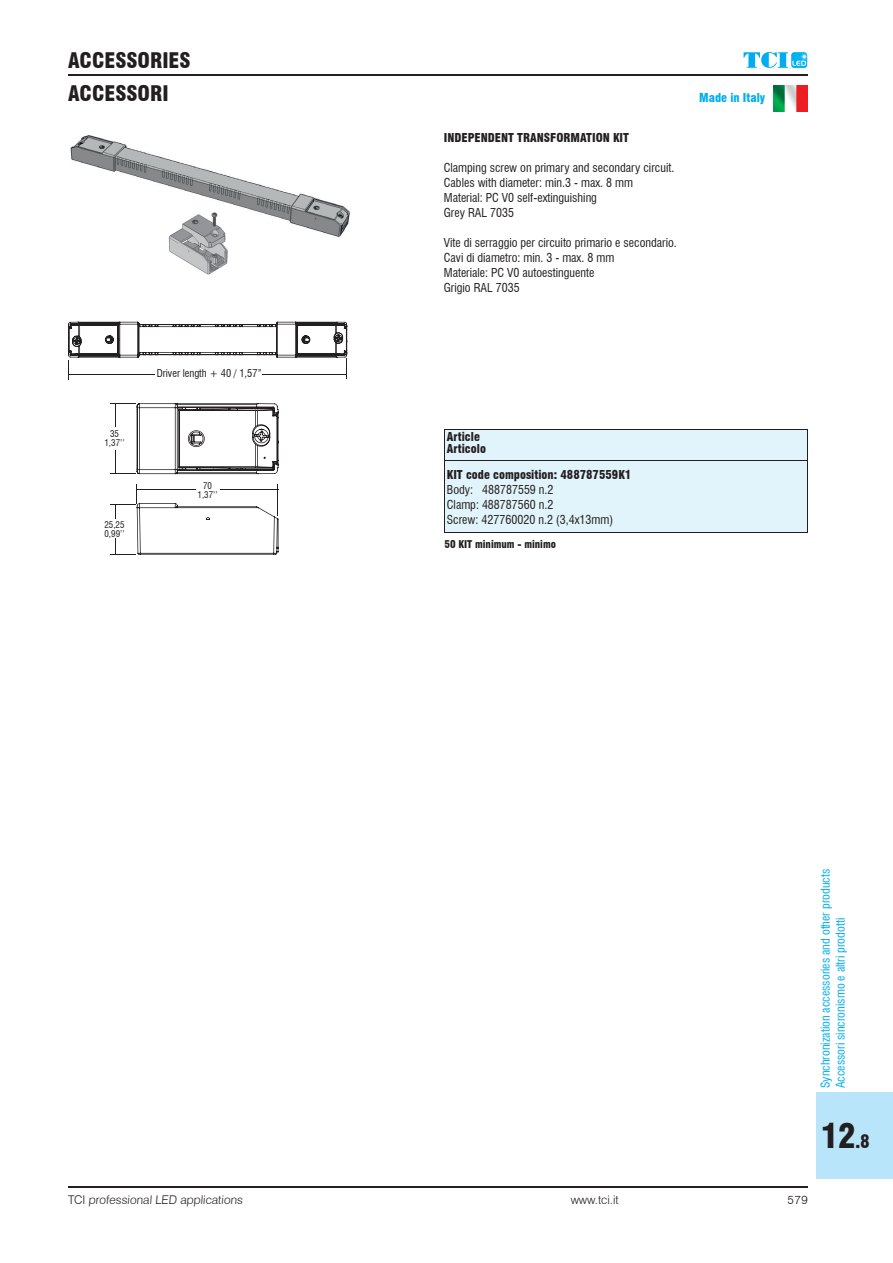
<style>
.page{position:relative;width:893px;height:1263px;background:#fff}
.page>*{position:absolute;margin:0;border:0;box-sizing:border-box;transform-origin:0 0}
.t1{font:900 condensed 33px "Swiss 721 BT";color:#231f20}
.t2{font:900 condensed 21px/33.3px "Swiss 721 BT";color:#231f20}
.t3{font:condensed 12px/15px "Swiss 721 BT";color:#231f20}
.t4{font:condensed 12px/15px "Swiss 721 BT";color:#00aeef}
.t5{font:900 condensed 12px/12px "Swiss 721 BT";color:#231f20}
.t6{font:300 12px "Swiss 721 BT";color:#231f20}
.t7{font:900 condensed 12px "Swiss 721 BT";color:#00aeef}
.t8{font:condensed 10.5px "Swiss 721 BT";color:#231f20}
.t9{font:900 condensed 10.5px "Swiss 721 BT";color:#231f20}
.t10{font:condensed 9px/9px "Swiss 721 BT";color:#231f20;text-align:center}
.s1{font-size:18px}
</style>
<div class="page">
<hr style="left:68px;top:74px;width:740px;height:2px;background:#231f20">
<hr style="left:68px;top:1186px;width:740px;height:2px;background:#231f20">
<img style="left:806px;top:53px;width:1px;height:14px">
<svg style="left:744px;top:52px;width:62px;height:16px"></svg>
<div style="left:816px;top:1092px;width:77px;height:87px;background:#b9e5fa"></div>
<img style="left:773px;top:85px;width:35px;height:26px">
<div style="left:445px;top:430px;width:362px;height:102px;background:#e1f4fc"></div>
<hr style="left:444px;top:429px;width:364px;height:1px;background:#231f20">
<hr style="left:444px;top:430px;width:1px;height:30px;background:#231f20">
<hr style="left:807px;top:430px;width:1px;height:30px;background:#231f20">
<hr style="left:444px;top:461px;width:1px;height:71px;background:#231f20">
<hr style="left:807px;top:461px;width:1px;height:71px;background:#231f20">
<hr style="left:444px;top:460px;width:364px;height:1px;background:#231f20">
<hr style="left:444px;top:532px;width:364px;height:1px;background:#231f20">
<img style="left:70px;top:135px;width:280px;height:102px">
<img style="left:163px;top:207px;width:76px;height:68px">
<svg style="left:68px;top:322px;width:279px;height:57px"></svg>
<hr style="left:262px;top:374px;width:85px;height:1px;background:#231f20">
<svg style="left:110px;top:403px;width:169px;height:71px"></svg>
<svg style="left:110px;top:484px;width:169px;height:71px"></svg>
<hr style="left:137px;top:489px;width:58px;height:1px;background:#231f20">
<hr style="left:278px;top:484px;width:1px;height:32px;background:#231f20">
<hr style="left:220px;top:489px;width:58px;height:1px;background:#231f20">
<h2 class="t2" style="left:68px;top:44px;width:124px">ACCESSORIES<br>ACCESSORI</h2>
<p class="t10" style="left:104px;top:430px;width:22px">35<br>1,37’’</p>
<p class="t10" style="left:104px;top:520px;width:22px;text-align:left">25,25<br>0,99’’</p>
<p class="t8" style="left:157px;top:367px;width:107px">Driver length + 40 / 1,57”</p>
<p class="t10" style="left:198px;top:482px;width:22px">70<br>1,37’’</p>
<p class="t5" style="left:444px;top:131px;width:187px">INDEPENDENT TRANSFORMATION KIT</p>
<p class="t3" style="left:444px;top:160px;width:232px">Clamping screw on primary and secondary circuit.<br>Cables with diameter: min.3 - max. 8 mm Material: PC V0 self-extinguishing<br>Grey RAL 7035</p>
<p class="t3" style="left:444px;top:235px;width:235px">Vite di serraggio per circuito primario e secondario.<br>Cavi di diametro: min. 3 - max. 8 mm<br>Materiale: PC V0 autoestinguente<br>Grigio RAL 7035</p>
<p class="t7" style="left:699px;top:91px;width:68px">Made in Italy</p>
<p class="t5" style="left:447px;top:431px;width:41px">Article<br>Articolo</p>
<p class="t5" style="left:447px;top:468px;width:186px">KIT code composition: 488787559K1</p>
<p class="t3" style="left:447px;top:482px;width:168px">Body: 488787559 n.2<br>Clamp: 488787560 n.2<br>Screw: 427760020 n.2 (3,4x13mm)</p>
<p class="t9" style="left:444px;top:538px;width:113px">50 KIT minimum - minimo</p>
<p class="t4" style="left:818px;top:1088px;width:221px;rotate:-90deg">Synchronization accessories and other products<br>Accessori sincronismo e altri prodotti</p>
<h1 class="t1" style="left:821px;top:1116px;width:51px">12<span class="s1">.8</span></h1>
<p class="t6" style="left:68px;top:1192px;width:177px">TCI professional LED applications</p>
<p class="t6" style="left:571px;top:1192px;width:50px">www.tci.it</p>
<p class="t6" style="left:788px;top:1192px;width:22px">579</p>
</div>
